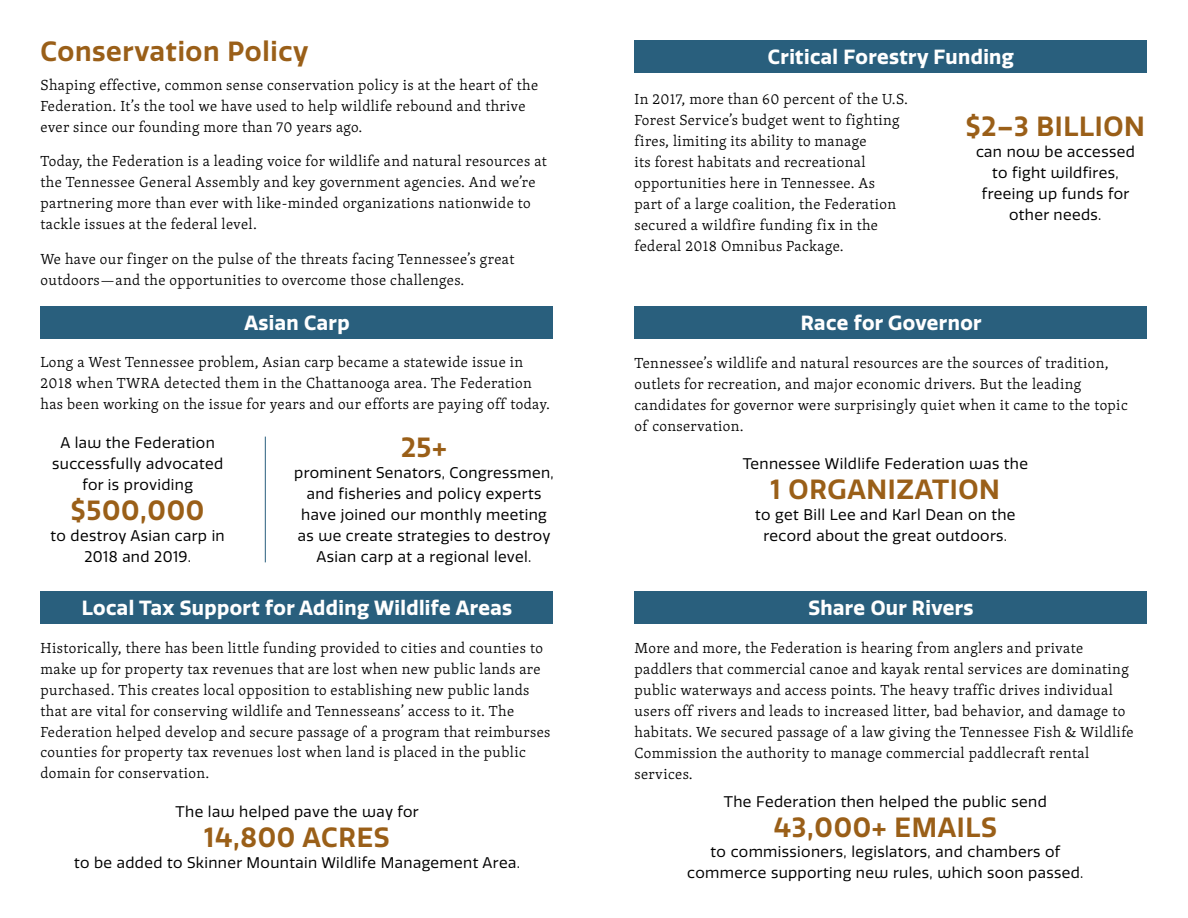
<style>
.page{position:relative;width:1188px;height:918px;background:#fff}
.page>*{position:absolute;margin:0;border:0;box-sizing:border-box;transform-origin:0 0}
.t1{font:600 27px "Quatro";letter-spacing:.025em;color:#9a5f18}
.t2{font:700 19.95px "Quatro";letter-spacing:.02em;color:#fff}
.t3{font:300 15px/21px "Skolar Latin";letter-spacing:.025em;color:#000}
.t4{font:15px/21px "Quatro";letter-spacing:.025em;color:#000;text-align:center}
</style>
<div class="page">
<div style="left:634px;top:40px;width:514px;height:33px;background:#295f7d"></div>
<div style="left:40px;top:591px;width:514px;height:32px;background:#295f7d"></div>
<div style="left:634px;top:306px;width:514px;height:32px;background:#295f7d"></div>
<div style="left:634px;top:591px;width:514px;height:32px;background:#295f7d"></div>
<div style="left:40px;top:306px;width:514px;height:32px;background:#295f7d"></div>
<hr style="left:265px;top:437px;width:1px;height:125px;background:#295f7d">
<h1 class="t1" style="left:40px;top:36px;width:270px">Conservation Policy</h1>
<p class="t3" style="left:41px;top:74px;width:499px">Shaping effective, common sense conservation policy is at the heart of the<br>Federation. It’s the tool we have used to help wildlife rebound and thrive ever since our founding more than 70 years ago.</p>
<p class="t3" style="left:41px;top:151px;width:508px">Today, the Federation is a leading voice for wildlife and natural resources at the Tennessee General Assembly and key government agencies. And we’re partnering more than ever with like-minded organizations nationwide to tackle issues at the federal level.</p>
<p class="t3" style="left:41px;top:248px;width:475px">We have our finger on the pulse of the threats facing Tennessee’s great outdoors—and the opportunities to overcome those challenges.</p>
<h2 class="t2" style="left:244px;top:311px;width:107px">Asian Carp</h2>
<p class="t3" style="left:40px;top:352px;width:511px">Long a West Tennessee problem, Asian carp became a statewide issue in<br>2018 when TWRA detected them in the Chattanooga area. The Federation has been working on the issue for years and our efforts are paying off today.</p>
<h1 class="t1" style="left:401px;top:432px;width:47px">25+</h1>
<p class="t4" style="left:294px;top:463px;width:261px">prominent Senators, Congressmen, and fisheries and policy experts have joined our monthly meeting as we create strategies to destroy Asian carp at a regional level.</p>
<p class="t4" style="left:52px;top:433px;width:172px">A law the Federation successfully advocated for is providing</p>
<h1 class="t1" style="left:71px;top:495px;width:135px">$500,000</h1>
<p class="t4" style="left:51px;top:526px;width:176px">to destroy Asian carp in<br>2018 and 2019.</p>
<h2 class="t2" style="left:82px;top:596px;width:432px">Local Tax Support for Adding Wildlife Areas</h2>
<p class="t3" style="left:40px;top:637px;width:511px">Historically, there has been little funding provided to cities and counties to make up for property tax revenues that are lost when new public lands are purchased. This creates local opposition to establishing new public lands that are vital for conserving wildlife and Tennesseans’ access to it. The Federation helped develop and secure passage of a program that reimburses counties for property tax revenues lost when land is placed in the public domain for conservation.</p>
<p class="t4" style="left:176px;top:801px;width:245px">The law helped pave the way for</p>
<h1 class="t1" style="left:204px;top:821px;width:187px">14,800 ACRES</h1>
<p class="t4" style="left:74px;top:852px;width:447px">to be added to Skinner Mountain Wildlife Management Area.</p>
<h2 class="t2" style="left:768px;top:45px;width:248px">Critical Forestry Funding</h2>
<p class="t3" style="left:635px;top:88px;width:275px">In 2017, more than 60 percent of the U.S.<br>Forest Service’s budget went to fighting fires, limiting its ability to manage<br>its forest habitats and recreational opportunities here in Tennessee. As<br>part of a large coalition, the Federation secured a wildfire funding fix in the federal 2018 Omnibus Package.</p>
<h1 class="t1" style="left:966px;top:111px;width:180px">$2–3 BILLION</h1>
<p class="t4" style="left:976px;top:142px;width:160px">can now be accessed to fight wildfires, freeing up funds for other needs.</p>
<h2 class="t2" style="left:801px;top:311px;width:182px">Race for Governor</h2>
<p class="t3" style="left:634px;top:352px;width:495px">Tennessee’s wildlife and natural resources are the sources of tradition, outlets for recreation, and major economic drivers. But the leading candidates for governor were surprisingly quiet when it came to the topic of conservation.</p>
<p class="t4" style="left:743px;top:454px;width:287px">Tennessee Wildlife Federation was the</p>
<h1 class="t1" style="left:771px;top:474px;width:231px">1 ORGANIZATION</h1>
<p class="t4" style="left:755px;top:505px;width:262px">to get Bill Lee and Karl Dean on the record about the great outdoors.</p>
<h2 class="t2" style="left:808px;top:596px;width:167px">Share Our Rivers</h2>
<p class="t3" style="left:635px;top:637px;width:501px">More and more, the Federation is hearing from anglers and private paddlers that commercial canoe and kayak rental services are dominating public waterways and access points. The heavy traffic drives individual users off rivers and leads to increased litter, bad behavior, and damage to habitats. We secured passage of a law giving the Tennessee Fish &amp; Wildlife Commission the authority to manage commercial paddlecraft rental services.</p>
<p class="t4" style="left:724px;top:791px;width:325px">The Federation then helped the public send</p>
<h1 class="t1" style="left:774px;top:812px;width:225px">43,000+ EMAILS</h1>
<p class="t4" style="left:687px;top:841px;width:398px">to commissioners, legislators, and chambers of commerce supporting new rules, which soon passed.</p>
</div>
